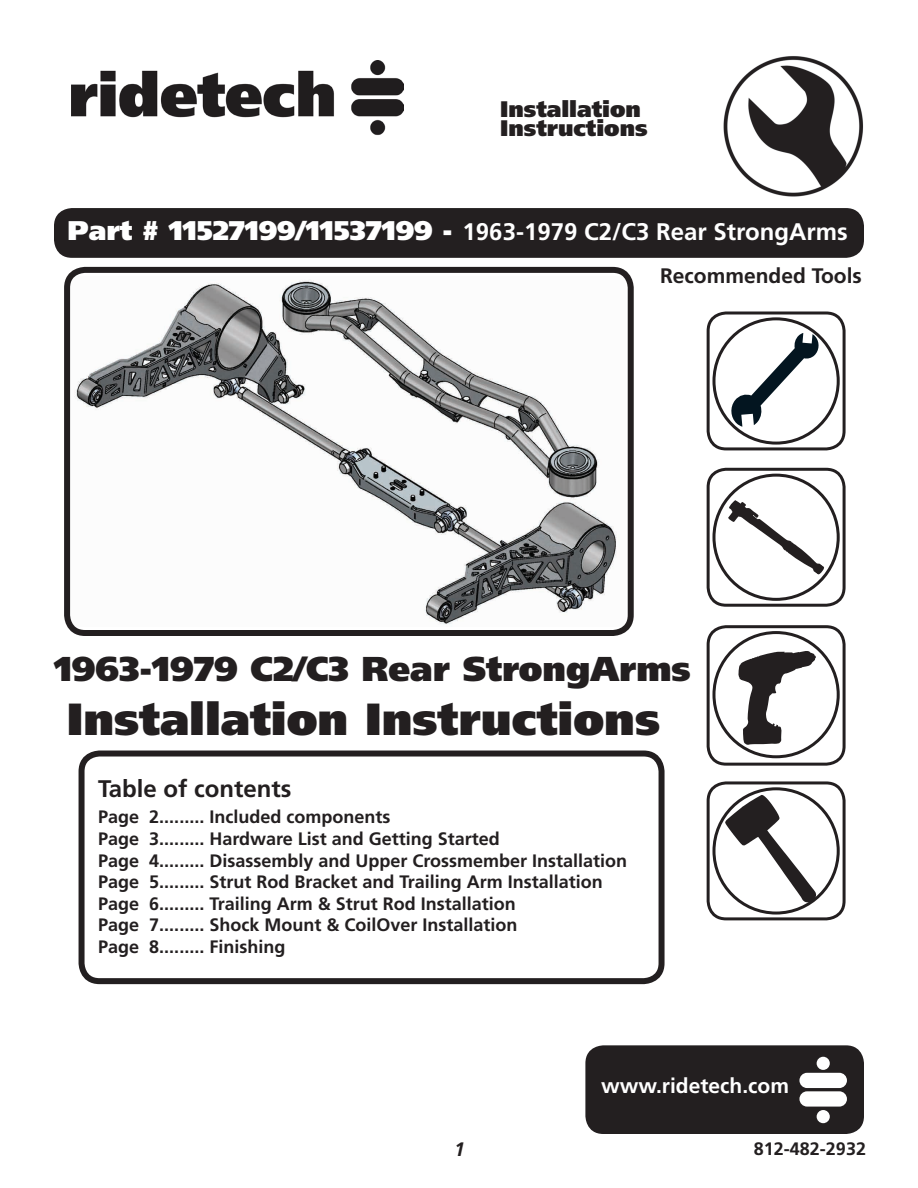
<style>
.page{position:relative;width:918px;height:1188px;background:#fff}
.page>*{position:absolute;margin:0;border:0;box-sizing:border-box;transform-origin:0 0}
.t1{font:900 45px "Frutiger";color:#231f20}
.t2{font:900 34.5px "Frutiger";color:#231f20}
.t3{font:700 24px "Frutiger";color:#fff}
.t4{font:700 24px "Frutiger";color:#231f20}
.t5{font:900 22.5px/19.5px "Frutiger";color:#231f20}
.t6{font:700 21px "Frutiger";color:#231f20}
.t7{font:700 21px "Frutiger";color:#fff}
.t8{font:italic 700 19.5px "Frutiger";color:#231f20}
.t9{font:700 18px/21.6px "Frutiger";color:#231f20}
.s1{font-weight:900;font-size:27px}
</style>
<div class="page">
<img style="left:723px;top:56px;width:140px;height:141px">
<img style="left:72px;top:61px;width:331px;height:75px">
<img style="left:71px;top:276px;width:554px;height:350px">
<div style="left:712px;top:631px;width:128px;height:127px;border:3px solid #231f20;border-radius:50%"></div>
<div style="left:707px;top:625px;width:139px;height:141px;border:3px solid #231f20;border-radius:18px"></div>
<svg style="left:738px;top:651px;width:78px;height:94px"></svg>
<div style="left:707px;top:468px;width:139px;height:139px;border:3px solid #231f20;border-radius:18px"></div>
<svg style="left:728px;top:500px;width:96px;height:75px"></svg>
<div style="left:712px;top:474px;width:128px;height:127px;border:3px solid #231f20;border-radius:50%"></div>
<div style="left:707px;top:781px;width:139px;height:139px;border:3px solid #231f20;border-radius:18px"></div>
<svg style="left:725px;top:795px;width:91px;height:108px"></svg>
<div style="left:712px;top:787px;width:128px;height:128px;border:3px solid #231f20;border-radius:50%"></div>
<div style="left:585px;top:1045px;width:279px;height:89px;background:#231f20;border-radius:18px"></div>
<div style="left:799px;top:1073px;width:48px;height:15px;background:#fff;border-radius:8px"></div>
<div style="left:799px;top:1091px;width:48px;height:16px;background:#fff;border-radius:8px"></div>
<div style="left:817px;top:1057px;width:13px;height:13px;background:#fff;border-radius:50%"></div>
<div style="left:817px;top:1110px;width:13px;height:13px;background:#fff;border-radius:50%"></div>
<div style="left:707px;top:312px;width:139px;height:138px;border:3px solid #231f20;border-radius:18px"></div>
<div style="left:712px;top:317px;width:128px;height:128px;border:3px solid #231f20;border-radius:50%"></div>
<svg style="left:730px;top:333px;width:90px;height:94px"></svg>
<div style="left:79px;top:751px;width:586px;height:233px;border:6px solid #231f20;border-radius:18px"></div>
<div style="left:54px;top:208px;width:810px;height:50px;background:#231f20;border-radius:18px"></div>
<div style="left:64px;top:267px;width:570px;height:369px;border:6px solid #231f20;border-radius:18px"></div>
<p class="t5" style="left:500px;top:101px;width:149px">Installation<br>Instructions</p>
<h3 class="t3" style="left:68px;top:222px;width:782px"><span class="s1">Part # 11527199/11537199 -</span> 1963-1979 C2/C3 Rear StrongArms</h3>
<p class="t6" style="left:660px;top:267px;width:203px">Recommended Tools</p>
<h2 class="t2" style="left:54px;top:655px;width:638px">1963-1979 C2/C3 Rear StrongArms</h2>
<h1 class="t1" style="left:67px;top:701px;width:595px">Installation Instructions</h1>
<h3 class="t4" style="left:98px;top:779px;width:195px">Table of contents</h3>
<p class="t9" style="left:98px;top:808px;width:530px">Page 2......... Included components<br>Page 3......... Hardware List and Getting Started<br>Page 4......... Disassembly and Upper Crossmember Installation Page 5......... Strut Rod Bracket and Trailing Arm Installation Page 6......... Trailing Arm &amp; Strut Rod Installation<br>Page 7......... Shock Mount &amp; CoilOver Installation<br>Page 8......... Finishing</p>
<p class="t7" style="left:601px;top:1077px;width:189px">www.ridetech.com</p>
<p class="t8" style="left:454px;top:1142px;width:12px">1</p>
<p class="t9" style="left:754px;top:1139px;width:114px">812-482-2932</p>
</div>
